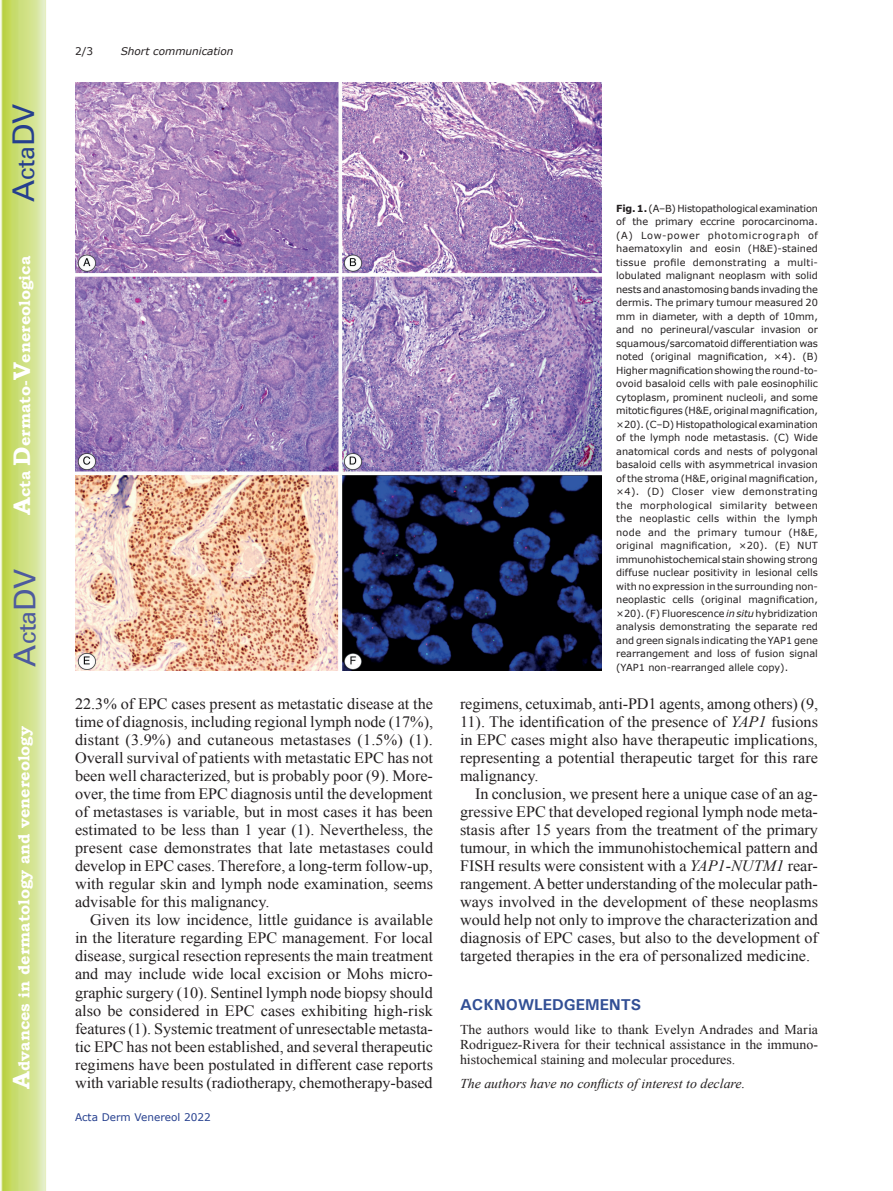
<style>
.page{position:relative;width:893px;height:1191px;background:#fff}
.page>*{position:absolute;margin:0;border:0;box-sizing:border-box;transform-origin:0 0}
.t1{font:30px "Univers";color:#4d5a9e}
.t2{font:30px "Univers";color:#253f8e}
.t3{font:15.75px/18px "Times New Roman";color:#231f20;text-align:justify}
.t4{font:700 15.75px "Bookman Old Style";color:#fff}
.t5{font:700 15.75px "Univers";color:#324f95}
.t6{font:13.5px/15px "Times New Roman";color:#231f20;text-align:justify}
.t7{font:italic 13.5px "Times New Roman";color:#231f20}
.t8{font:10.5px "Verdana";color:#253f8e}
.t9{font:italic 10.5px "Verdana";color:#231f20}
.t10{font:10.5px "Verdana";color:#231f20}
.t11{font:9.75px/13.5px "Verdana";color:#231f20;text-align:justify}
.s1{font-size:24px}
.s2{font-weight:700}
.s3{font-style:italic}
</style>
<div class="page">
<svg style="left:1px;top:0;width:45px;height:1191px;background:#cfe084"></svg>
<img style="left:75px;top:83px;width:526px;height:587px">
<h1 class="t2" style="left:6px;top:202px;width:100px;rotate:-90deg">A<span class="s1">cta</span>DV</h1>
<p class="t4" style="left:15px;top:515px;width:260px;rotate:-90deg"><span class="s1">A</span>cta <span class="s1">D</span>ermato-<span class="s1">V</span>enereologica</p>
<h1 class="t1" style="left:7px;top:666px;width:100px;rotate:-90deg">A<span class="s1">cta</span>DV</h1>
<p class="t4" style="left:15px;top:1088px;width:364px;rotate:-90deg"><span class="s1">A</span>dvances in dermatology and venereology</p>
<p class="t10" style="left:75px;top:44px;width:20px">2/3</p>
<p class="t9" style="left:121px;top:44px;width:114px">Short communication</p>
<p class="t3" style="left:75px;top:694px;width:360px">22.3% of EPC cases present as metastatic disease at the time of diagnosis, including regional lymph node (17%), distant (3.9%) and cutaneous metastases (1.5%) (1).<br>Overall survival of patients with metastatic EPC has not been well characterized, but is probably poor (9). More&shy;over, the time from EPC diagnosis until the development of metastases is variable, but in most cases it has been estimated to be less than 1 year (1). Nevertheless, the present case demonstrates that late metastases could develop in EPC cases. Therefore, a long-term follow-up, with regular skin and lymph node examination, seems advisable for this malignancy.</p>
<p class="t3" style="left:75px;top:910px;width:360px;text-indent:15px">Given its low incidence, little guidance is available in the literature regarding EPC management. For local disease, surgical resection represents the main treatment and may include wide local excision or Mohs micro&shy;graphic surgery (10). Sentinel lymph node biopsy should also be considered in EPC cases exhibiting high-risk features (1). Systemic treatment of unresectable metasta&shy;tic EPC has not been established, and several therapeutic regimens have been postulated in different case reports with variable results (radiotherapy, chemotherapy-based</p>
<p class="t8" style="left:75px;top:1110px;width:137px">Acta Derm Venereol 2022</p>
<p class="t11" style="left:616px;top:201px;width:203px"><span class="s2">Fig. 1.</span> (A–B) Histopathological examination of the primary eccrine porocarcinoma. (A) Low-power photomicrograph of haematoxylin and eosin (H&amp;E)-stained tissue profile demonstrating a multi&shy;lobulated malignant neoplasm with solid nests and anastomosing bands invading the dermis. The primary tumour measured 20 mm in diameter, with a depth of 10mm, and no perineural/vascular invasion or squamous/sarcomatoid differentiation was noted (original magnification, ×4). (B)<br>Higher magnification showing the round-to&shy;ovoid basaloid cells with pale eosinophilic cytoplasm, prominent nucleoli, and some mitotic figures (H&amp;E, original magnification, ×20). (C–D) Histopathological examination of the lymph node metastasis. (C) Wide anatomical cords and nests of polygonal basaloid cells with asymmetrical invasion of the stroma (H&amp;E, original magnification, ×4). (D) Closer view demonstrating the morphological similarity between the neoplastic cells within the lymph node and the primary tumour (H&amp;E, original magnification, ×20). (E) NUT immunohistochemical stain showing strong diffuse nuclear positivity in lesional cells with no expression in the surrounding non&shy;neoplastic cells (original magnification, ×20). (F) Fluorescence <span class="s3">in situ</span> hybridization analysis demonstrating the separate red and green signals indicating the YAP1 gene rearrangement and loss of fusion signal (YAP1 non-rearranged allele copy).</p>
<p class="t3" style="left:460px;top:694px;width:360px">regimens, cetuximab, anti-PD1 agents, among others) (9, 11). The identification of the presence of <span class="s3">YAP1</span> fusions in EPC cases might also have therapeutic implications, representing a potential therapeutic target for this rare malignancy.</p>
<p class="t3" style="left:460px;top:784px;width:360px;text-indent:15px">In conclusion, we present here a unique case of an ag&shy;gressive EPC that developed regional lymph node meta&shy;stasis after 15 years from the treatment of the primary tumour, in which the immunohistochemical pattern and FISH results were consistent with a <span class="s3">YAP1-NUTM1</span> rear&shy;rangement. A better understanding of the molecular path&shy;ways involved in the development of these neoplasms would help not only to improve the characterization and diagnosis of EPC cases, but also to the development of targeted therapies in the era of personalized medicine.</p>
<p class="t5" style="left:460px;top:994px;width:183px">ACKNOWLEDGEMENTS</p>
<p class="t6" style="left:460px;top:1021px;width:360px">The authors would like to thank Evelyn Andrades and Maria Rodriguez-Rivera for their technical assistance in the immuno&shy;histochemical staining and molecular procedures.</p>
<p class="t7" style="left:460px;top:1074px;width:287px">The authors have no conflicts of interest to declare.</p>
</div>
